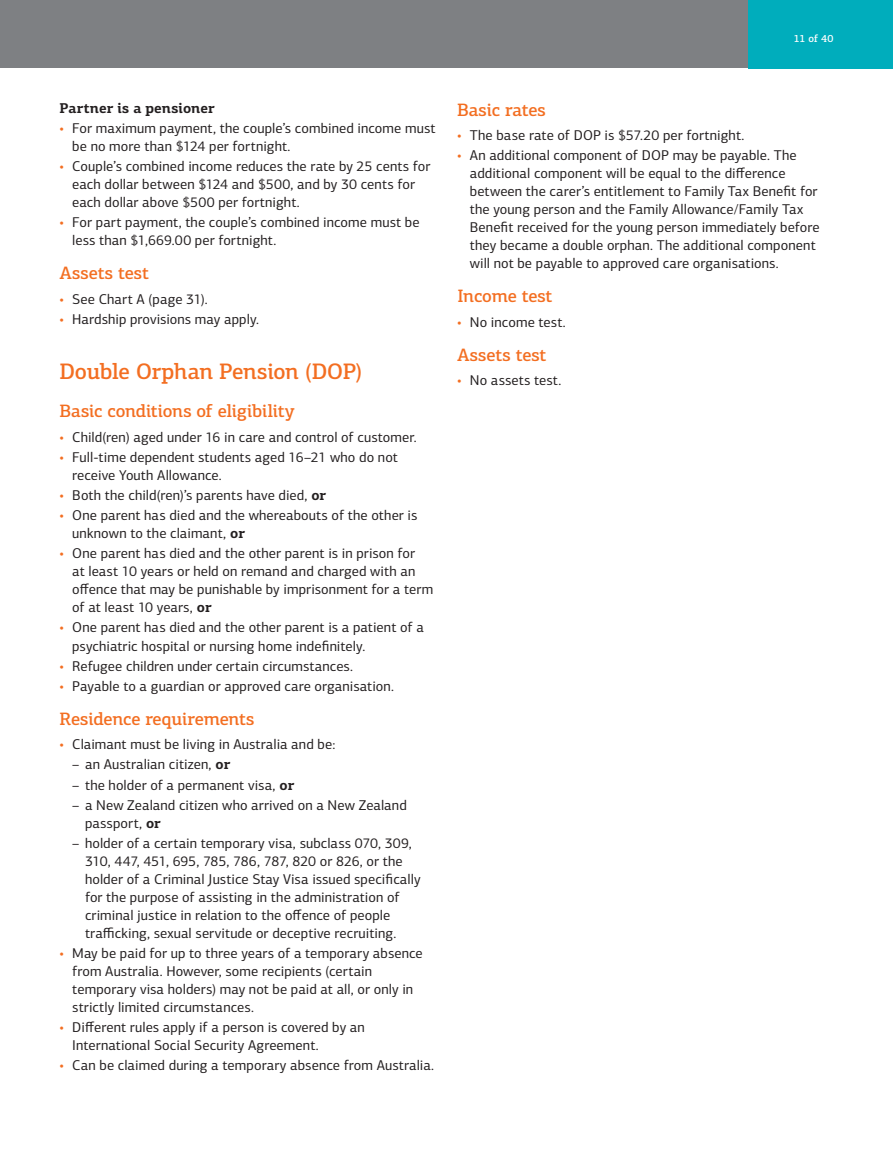
<style>
.page{position:relative;width:893px;height:1170px;background:#fff}
.page>*{position:absolute;margin:0;border:0;box-sizing:border-box;transform-origin:0 0}
.t1{font:500 22.5px "PF Centro Slab Pro";letter-spacing:-.015em;color:#f36e21}
.t2{font:500 18px "PF Centro Slab Pro";letter-spacing:-.01em;color:#f36e21}
.t3{font:14.25px/18px "PF Centro Sans Pro";letter-spacing:.005em;color:#231f20}
.t4{font:700 14.25px "PF Centro Slab Pro";letter-spacing:.005em;color:#231f20}
.t5{font:500 10.5px "PF Centro Slab Pro";color:#fff}
.s1{color:#f36e21}
.s2{font-family:"PF Centro Slab Pro";font-weight:700}
</style>
<div class="page">
<div style="left:0;top:0;width:893px;height:68px;background:#7e8083"></div>
<div style="left:748px;top:0;width:145px;height:68px;background:#00adbc"></div>
<p class="t5" style="left:794px;top:32px;width:41px">11 of 40</p>
<p class="t4" style="left:60px;top:99px;width:157px">Partner is a pensioner</p>
<p class="t3" style="left:72px;top:119px;width:365px;text-indent:-13px"><span class="s1">•</span> For maximum payment, the couple’s combined income must be no more than $124 per fortnight.</p>
<p class="t3" style="left:72px;top:157px;width:360px;text-indent:-13px"><span class="s1">•</span> Couple’s combined income reduces the rate by 25 cents for each dollar between $124 and $500, and by 30 cents for each dollar above $500 per fortnight.</p>
<p class="t3" style="left:72px;top:213px;width:349px;text-indent:-13px"><span class="s1">•</span> For part payment, the couple’s combined income must be less than $1,669.00 per fortnight.</p>
<p class="t2" style="left:60px;top:262px;width:91px">Assets test</p>
<p class="t3" style="left:60px;top:290px;width:150px"><span class="s1">•</span> See Chart A (page 31).</p>
<p class="t3" style="left:60px;top:310px;width:201px"><span class="s1">•</span> Hardship provisions may apply.</p>
<h1 class="t1" style="left:60px;top:357px;width:304px">Double Orphan Pension (DOP)</h1>
<p class="t2" style="left:60px;top:400px;width:237px">Basic conditions of eligibility</p>
<p class="t3" style="left:60px;top:428px;width:359px"><span class="s1">•</span> Child(ren) aged under 16 in care and control of customer.</p>
<p class="t3" style="left:72px;top:448px;width:327px;text-indent:-13px"><span class="s1">•</span> Full-time dependent students aged 16–21 who do not receive Youth Allowance.</p>
<p class="t3" style="left:60px;top:486px;width:268px"><span class="s1">•</span> Both the child(ren)’s parents have died, <span class="s2">or</span></p>
<p class="t3" style="left:72px;top:506px;width:347px;text-indent:-13px"><span class="s1">•</span> One parent has died and the whereabouts of the other is unknown to the claimant, <span class="s2">or</span></p>
<p class="t3" style="left:72px;top:544px;width:362px;text-indent:-13px"><span class="s1">•</span> One parent has died and the other parent is in prison for<br>at least 10 years or held on remand and charged with an offence that may be punishable by imprisonment for a term of at least 10 years, <span class="s2">or</span></p>
<p class="t3" style="left:72px;top:618px;width:353px;text-indent:-13px"><span class="s1">•</span> One parent has died and the other parent is a patient of a psychiatric hospital or nursing home indefinitely.</p>
<p class="t3" style="left:60px;top:656px;width:295px"><span class="s1">•</span> Refugee children under certain circumstances.</p>
<p class="t3" style="left:60px;top:677px;width:336px"><span class="s1">•</span> Payable to a guardian or approved care organisation.</p>
<p class="t2" style="left:60px;top:707px;width:197px">Residence requirements</p>
<p class="t3" style="left:60px;top:735px;width:277px"><span class="s1">•</span> Claimant must be living in Australia and be:</p>
<p class="t3" style="left:72px;top:755px;width:160px">– an Australian citizen, <span class="s2">or</span></p>
<p class="t3" style="left:72px;top:775px;width:223px">– the holder of a permanent visa, <span class="s2">or</span></p>
<p class="t3" style="left:85px;top:795px;width:323px;text-indent:-13px">– a New Zealand citizen who arrived on a New Zealand passport, <span class="s2">or</span></p>
<p class="t3" style="left:85px;top:833px;width:337px;text-indent:-13px">– holder of a certain temporary visa, subclass 070, 309, 310, 447, 451, 695, 785, 786, 787, 820 or 826, or the holder of a Criminal Justice Stay Visa issued specifically for the purpose of assisting in the administration of criminal justice in relation to the offence of people trafficking, sexual servitude or deceptive recruiting.</p>
<p class="t3" style="left:72px;top:944px;width:352px;text-indent:-13px"><span class="s1">•</span> May be paid for up to three years of a temporary absence from Australia. However, some recipients (certain temporary visa holders) may not be paid at all, or only in strictly limited circumstances.</p>
<p class="t3" style="left:72px;top:1018px;width:294px;text-indent:-13px"><span class="s1">•</span> Different rules apply if a person is covered by an<br>International Social Security Agreement.</p>
<p class="t3" style="left:60px;top:1056px;width:376px"><span class="s1">•</span> Can be claimed during a temporary absence from Australia.</p>
<p class="t2" style="left:457px;top:98px;width:90px">Basic rates</p>
<p class="t3" style="left:457px;top:126px;width:289px"><span class="s1">•</span> The base rate of DOP is $57.20 per fortnight.</p>
<p class="t3" style="left:470px;top:146px;width:351px;text-indent:-13px"><span class="s1">•</span> An additional component of DOP may be payable. The additional component will be equal to the difference between the carer’s entitlement to Family Tax Benefit for the young person and the Family Allowance/Family Tax Benefit received for the young person immediately before they became a double orphan. The additional component will not be payable to approved care organisations.</p>
<p class="t2" style="left:457px;top:285px;width:97px">Income test</p>
<p class="t3" style="left:457px;top:313px;width:110px"><span class="s1">•</span> No income test.</p>
<p class="t2" style="left:457px;top:343px;width:91px">Assets test</p>
<p class="t3" style="left:457px;top:371px;width:106px"><span class="s1">•</span> No assets test.</p>
</div>
